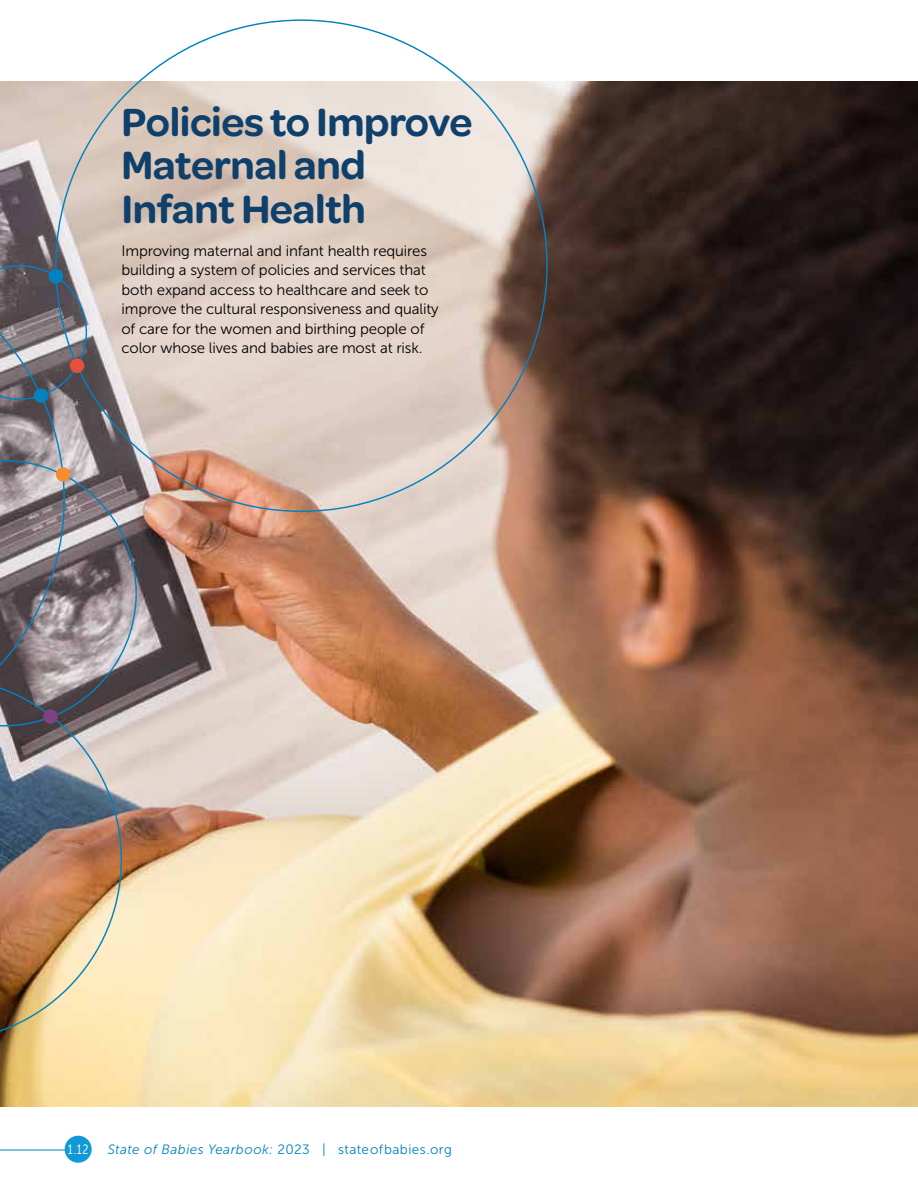
<style>
.page{position:relative;width:918px;height:1188px;background:#fff}
.page>*{position:absolute;margin:0;border:0;box-sizing:border-box;transform-origin:0 0}
.t1{font:600 42px/43.5px "Omnes";letter-spacing:-.01em;color:#0f406b}
.t2{font:15px/19.5px "Museo Sans 300";letter-spacing:-.01em;color:#000}
.t3{font:italic 13.5px "Museo Sans 300";letter-spacing:.03em;color:#0083bf}
.t4{font:13.5px "Museo Sans Cond 300";color:#fff}
.s1{font-style:normal}
</style>
<div class="page">
<hr style="left:0;top:1150px;width:71px;height:1px;background:#0083bf">
<div style="left:65px;top:1136px;width:27px;height:27px;background:#1099d6;border-radius:50%"></div>
<img style="left:0;top:81px;width:918px;height:1026px">
<img style="left:0;top:746px;width:122px;height:296px">
<svg style="left:55px;top:19px;width:493px;height:493px;background:#dccdc4"></svg>
<svg style="left:0;top:253px;width:137px;height:493px;background:#8b8488"></svg>
<div style="left:56px;top:467px;width:14px;height:15px;background:#f68c2b;border-radius:50%"></div>
<div style="left:43px;top:709px;width:15px;height:15px;background:#804182;border-radius:50%"></div>
<div style="left:34px;top:388px;width:14px;height:15px;background:#0282bf;border-radius:50%"></div>
<div style="left:70px;top:358px;width:14px;height:15px;background:#e7503d;border-radius:50%"></div>
<div style="left:49px;top:269px;width:14px;height:15px;background:#0282bf;border-radius:50%"></div>
<h1 class="t1" style="left:122px;top:98px;width:352px">Policies to Improve<br>Maternal and<br>Infant Health</h1>
<p class="t2" style="left:122px;top:241px;width:319px">Improving maternal and infant health requires building a system of policies and services that both expand access to healthcare and seek to improve the cultural responsiveness and quality of care for the women and birthing people of color whose lives and babies are most at risk.</p>
<p class="t4" style="left:68px;top:1142px;width:22px">1.12</p>
<p class="t3" style="left:108px;top:1142px;width:346px">State of Babies Yearbook: <span class="s1">2023 | stateofbabies.org</span></p>
</div>
